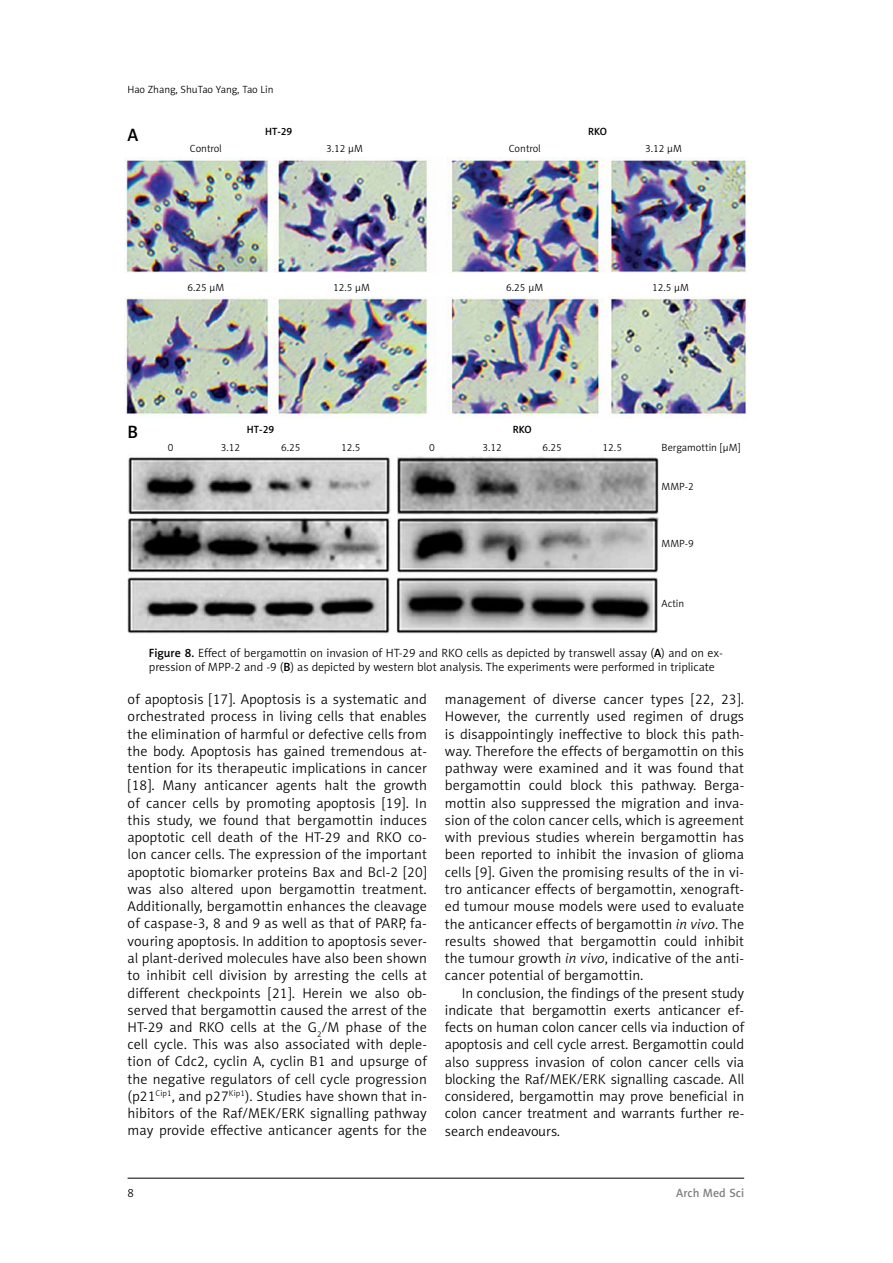
<style>
.page{position:relative;width:893px;height:1263px;background:#fff}
.page>*{position:absolute;margin:0;border:0;box-sizing:border-box;transform-origin:0 0}
.t1{font:18px "Naomi Sans EFN Medium";color:#000}
.t2{font:14.25px/17.2px "Naomi Sans EFN Light";letter-spacing:.01em;color:#000;text-align:justify}
.t3{font:12px/14.4px "Naomi Sans EFN Light";color:#000}
.t4{font:12px "Naomi Sans EFN Medium";color:#808285}
.t5{font:10.5px "Naomi Sans EFN Light";color:#000}
.t6{font:10.5px "Naomi Sans EFN Medium";color:#000}
.s1{font-family:"Naomi Sans EFN Medium"}
.s2{font-style:italic}
</style>
<div class="page">
<hr style="left:128px;top:1178px;width:616px;height:1px;background:#000">
<img style="left:128px;top:456px;width:530px;height:178px">
<img style="left:125px;top:297px;width:622px;height:121px">
<img style="left:125px;top:157px;width:622px;height:116px">
<p class="t5" style="left:128px;top:83px;width:147px">Hao Zhang, ShuTao Yang, Tao Lin</p>
<p class="t1" style="left:128px;top:124px;width:12px">A</p>
<p class="t6" style="left:265px;top:125px;width:29px">HT-29</p>
<p class="t6" style="left:588px;top:125px;width:20px">RKO</p>
<p class="t5" style="left:190px;top:142px;width:34px">Control</p>
<p class="t5" style="left:326px;top:142px;width:38px">3.12 µM</p>
<p class="t5" style="left:509px;top:142px;width:34px">Control</p>
<p class="t5" style="left:645px;top:142px;width:38px">3.12 µM</p>
<p class="t5" style="left:187px;top:282px;width:38px">6.25 µM</p>
<p class="t5" style="left:333px;top:282px;width:38px">12.5 µM</p>
<p class="t5" style="left:506px;top:282px;width:38px">6.25 µM</p>
<p class="t5" style="left:652px;top:282px;width:38px">12.5 µM</p>
<p class="t1" style="left:128px;top:422px;width:12px">B</p>
<p class="t6" style="left:247px;top:423px;width:29px">HT-29</p>
<p class="t5" style="left:168px;top:441px;width:7px">0</p>
<p class="t5" style="left:221px;top:441px;width:21px">3.12</p>
<p class="t5" style="left:281px;top:441px;width:21px">6.25</p>
<p class="t5" style="left:341px;top:441px;width:21px">12.5</p>
<p class="t6" style="left:513px;top:423px;width:20px">RKO</p>
<p class="t5" style="left:429px;top:441px;width:7px">0</p>
<p class="t5" style="left:482px;top:441px;width:21px">3.12</p>
<p class="t5" style="left:542px;top:441px;width:21px">6.25</p>
<p class="t5" style="left:603px;top:441px;width:21px">12.5</p>
<p class="t5" style="left:662px;top:441px;width:80px">Bergamottin [µM]</p>
<p class="t5" style="left:662px;top:481px;width:34px">MMP-2</p>
<p class="t5" style="left:662px;top:538px;width:34px">MMP-9</p>
<p class="t5" style="left:662px;top:598px;width:24px">Actin</p>
<p class="t3" style="left:149px;top:645px;width:576px"><span class="s1">Figure 8.</span> Effect of bergamottin on invasion of HT-29 and RKO cells as depicted by transwell assay (<span class="s1">A</span>) and on ex&shy;pression of MPP-2 and -9 (<span class="s1">B</span>) as depicted by western blot analysis. The experiments were performed in triplicate</p>
<p class="t2" style="left:128px;top:691px;width:301px">of apoptosis [17]. Apoptosis is a systematic and orchestrated process in living cells that enables the elimination of harmful or defective cells from the body. Apoptosis has gained tremendous at&shy;tention for its therapeutic implications in cancer [18]. Many anticancer agents halt the growth of cancer cells by promoting apoptosis [19]. In this study, we found that bergamottin induces apoptotic cell death of the HT-29 and RKO co&shy;lon cancer cells. The expression of the important apoptotic biomarker proteins Bax and Bcl-2 [20] was also altered upon bergamottin treatment.<br>Additionally, bergamottin enhances the cleavage of caspase-3, 8 and 9 as well as that of PARP, fa&shy;vouring apoptosis. In addition to apoptosis sever&shy;al plant-derived molecules have also been shown to inhibit cell division by arresting the cells at different checkpoints [21]. Herein we also ob&shy;served that bergamottin caused the arrest of the HT-29 and RKO cells at the G<sub>2</sub>/M phase of the cell cycle. This was also associated with deple&shy;tion of Cdc2, cyclin A, cyclin B1 and upsurge of the negative regulators of cell cycle progression (p21<sup>Cip1</sup>, and p27<sup>Kip1</sup>). Studies have shown that in&shy;hibitors of the Raf/MEK/ERK signalling pathway may provide effective anticancer agents for the</p>
<p class="t2" style="left:445px;top:691px;width:301px">management of diverse cancer types [22, 23].<br>However, the currently used regimen of drugs is disappointingly ineffective to block this path&shy;way. Therefore the effects of bergamottin on this pathway were examined and it was found that bergamottin could block this pathway. Berga&shy;mottin also suppressed the migration and inva&shy;sion of the colon cancer cells, which is agreement with previous studies wherein bergamottin has been reported to inhibit the invasion of glioma cells [9]. Given the promising results of the in vi&shy;tro anticancer effects of bergamottin, xenograft&shy;ed tumour mouse models were used to evaluate the anticancer effects of bergamottin <span class="s2">in vivo</span>. The results showed that bergamottin could inhibit the tumour growth <span class="s2">in vivo</span>, indicative of the anti&shy;cancer potential of bergamottin.</p>
<p class="t2" style="left:445px;top:984px;width:301px;text-indent:17px">In conclusion, the findings of the present study indicate that bergamottin exerts anticancer ef&shy;fects on human colon cancer cells via induction of apoptosis and cell cycle arrest. Bergamottin could also suppress invasion of colon cancer cells via blocking the Raf/MEK/ERK signalling cascade. All considered, bergamottin may prove beneficial in colon cancer treatment and warrants further re&shy;search endeavours.</p>
<p class="t3" style="left:128px;top:1186px;width:8px">8</p>
<p class="t4" style="left:676px;top:1186px;width:69px">Arch Med Sci</p>
</div>
